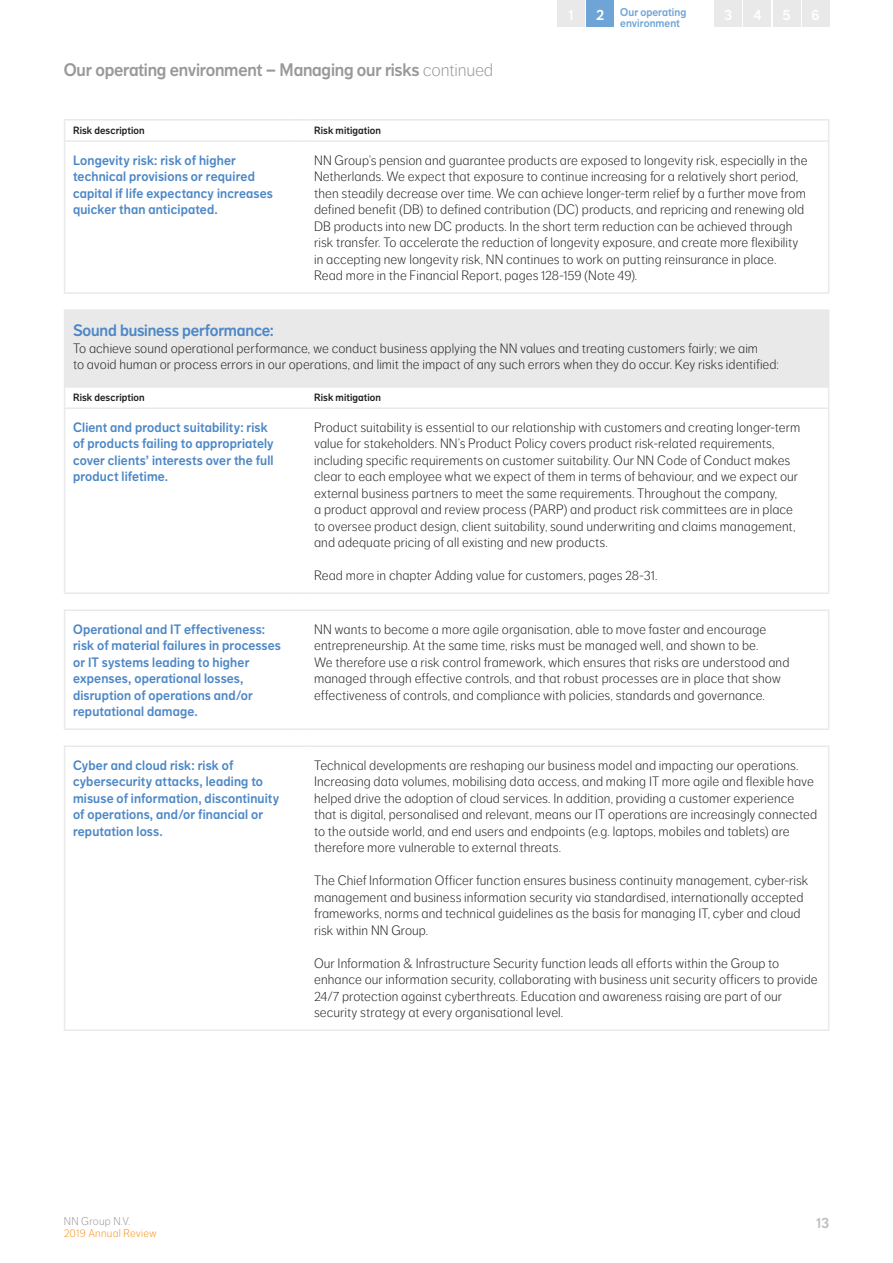
<style>
.page{position:relative;width:893px;height:1263px;background:#fff}
.page>*{position:absolute;margin:0;border:0;box-sizing:border-box;transform-origin:0 0}
.t1{font:18px "NN Dagny Display";letter-spacing:-.015em;color:#99999a}
.t2{font:16.5px "NN Dagny Display";letter-spacing:-.01em;color:#4d87c6}
.t3{font:15px "NN Dagny Display";color:#fff}
.t4{font:15px "NN Dagny Display";color:#bfbebe}
.t5{font:300 13.5px/16.5px "NN Dagny Text";letter-spacing:.005em;color:#231f20}
.t6{font:13.5px/16.5px "NN Dagny Display";letter-spacing:.01em;color:#4d87c6}
.t7{font:11.25px/10.9px "NN Dagny Display";letter-spacing:.005em;color:#6fa4d7}
.t8{font:300 11.25px "NN Dagny Text";letter-spacing:.015em;color:#f7931d}
.t9{font:300 11.25px "NN Dagny Text";letter-spacing:.02em;color:#99999a}
.t10{font:10.5px "NN Dagny Display";letter-spacing:.01em;color:#231f20}
.s1{font-family:"NN Dagny Text";font-weight:300}
</style>
<div class="page">
<div style="left:65px;top:310px;width:764px;height:77px;background:#eae9e9"></div>
<hr style="left:64px;top:140px;width:226px;height:2px;background:#eae9e9">
<hr style="left:64px;top:142px;width:1px;height:150px;background:#eae9e9">
<svg style="left:290px;top:140px;width:16px;height:2px"></svg>
<hr style="left:306px;top:140px;width:523px;height:2px;background:#eae9e9">
<hr style="left:828px;top:142px;width:1px;height:150px;background:#eae9e9">
<hr style="left:64px;top:292px;width:226px;height:2px;background:#eae9e9">
<svg style="left:290px;top:292px;width:16px;height:2px"></svg>
<hr style="left:306px;top:292px;width:523px;height:2px;background:#eae9e9">
<hr style="left:64px;top:409px;width:1px;height:183px;background:#eae9e9">
<hr style="left:828px;top:409px;width:1px;height:183px;background:#eae9e9">
<hr style="left:64px;top:592px;width:226px;height:2px;background:#eae9e9">
<svg style="left:290px;top:592px;width:16px;height:2px"></svg>
<hr style="left:306px;top:592px;width:523px;height:2px;background:#eae9e9">
<hr style="left:64px;top:609px;width:226px;height:2px;background:#eae9e9">
<hr style="left:64px;top:611px;width:1px;height:117px;background:#eae9e9">
<svg style="left:290px;top:609px;width:16px;height:2px"></svg>
<hr style="left:306px;top:609px;width:523px;height:2px;background:#eae9e9">
<hr style="left:828px;top:611px;width:1px;height:117px;background:#eae9e9">
<hr style="left:64px;top:728px;width:226px;height:2px;background:#eae9e9">
<svg style="left:290px;top:728px;width:16px;height:2px"></svg>
<hr style="left:306px;top:728px;width:523px;height:2px;background:#eae9e9">
<hr style="left:64px;top:745px;width:226px;height:2px;background:#eae9e9">
<hr style="left:64px;top:747px;width:1px;height:282px;background:#eae9e9">
<svg style="left:290px;top:745px;width:16px;height:2px"></svg>
<hr style="left:306px;top:745px;width:523px;height:2px;background:#eae9e9">
<hr style="left:828px;top:747px;width:1px;height:282px;background:#eae9e9">
<hr style="left:64px;top:1029px;width:226px;height:2px;background:#eae9e9">
<svg style="left:290px;top:1029px;width:16px;height:2px"></svg>
<hr style="left:306px;top:1029px;width:523px;height:2px;background:#eae9e9">
<hr style="left:64px;top:309px;width:226px;height:2px;background:#eae9e9">
<hr style="left:64px;top:311px;width:1px;height:75px;background:#eae9e9">
<svg style="left:290px;top:309px;width:16px;height:1px"></svg>
<hr style="left:306px;top:309px;width:523px;height:2px;background:#eae9e9">
<hr style="left:64px;top:386px;width:226px;height:2px;background:#eae9e9">
<svg style="left:64px;top:388px;width:1px;height:19px"></svg>
<svg style="left:290px;top:387px;width:16px;height:1px"></svg>
<hr style="left:306px;top:386px;width:523px;height:2px;background:#eae9e9">
<svg style="left:828px;top:388px;width:1px;height:19px"></svg>
<hr style="left:64px;top:119px;width:226px;height:2px;background:#eae9e9">
<svg style="left:64px;top:121px;width:1px;height:19px"></svg>
<svg style="left:290px;top:119px;width:16px;height:2px"></svg>
<hr style="left:306px;top:119px;width:523px;height:2px;background:#eae9e9">
<svg style="left:828px;top:121px;width:1px;height:19px"></svg>
<hr style="left:64px;top:407px;width:226px;height:2px;background:#eae9e9">
<svg style="left:290px;top:407px;width:16px;height:2px"></svg>
<hr style="left:306px;top:407px;width:523px;height:2px;background:#eae9e9">
<div style="left:558px;top:0;width:27px;height:27px;background:#eae9e9"></div>
<div style="left:587px;top:0;width:27px;height:27px;background:#6fa4d7"></div>
<div style="left:715px;top:0;width:27px;height:27px;background:#eae9e9"></div>
<div style="left:744px;top:0;width:27px;height:27px;background:#eae9e9"></div>
<div style="left:773px;top:0;width:27px;height:27px;background:#eae9e9"></div>
<div style="left:802px;top:0;width:27px;height:27px;background:#eae9e9"></div>
<h1 class="t1" style="left:64px;top:60px;width:431px">Our operating environment – Managing our risks <span class="s1">continued</span></h1>
<p class="t7" style="left:620px;top:7px;width:68px">Our operating environment</p>
<p class="t3" style="left:568px;top:6px;width:7px">1</p>
<p class="t3" style="left:596px;top:6px;width:9px">2</p>
<p class="t3" style="left:724px;top:6px;width:10px">3</p>
<p class="t3" style="left:782px;top:6px;width:10px">5</p>
<p class="t3" style="left:812px;top:6px;width:10px">6</p>
<p class="t10" style="left:73px;top:124px;width:73px">Risk description</p>
<p class="t10" style="left:314px;top:124px;width:68px">Risk mitigation</p>
<p class="t6" style="left:73px;top:152px;width:201px">Longevity risk: risk of higher technical provisions or required capital if life expectancy increases quicker than anticipated.</p>
<p class="t5" style="left:314px;top:152px;width:495px">NN Group’s pension and guarantee products are exposed to longevity risk, especially in the Netherlands. We expect that exposure to continue increasing for a relatively short period, then steadily decrease over time. We can achieve longer-term relief by a further move from defined benefit (DB) to defined contribution (DC) products, and repricing and renewing old DB products into new DC products. In the short term reduction can be achieved through risk transfer. To accelerate the reduction of longevity exposure, and create more flexibility in accepting new longevity risk, NN continues to work on putting reinsurance in place.<br>Read more in the Financial Report, pages 128-159 (Note 49).</p>
<p class="t2" style="left:73px;top:321px;width:202px">Sound business performance:</p>
<p class="t5" style="left:73px;top:340px;width:707px">To achieve sound operational performance, we conduct business applying the NN values and treating customers fairly; we aim<br>to avoid human or process errors in our operations, and limit the impact of any such errors when they do occur. Key risks identified:</p>
<p class="t10" style="left:73px;top:391px;width:73px">Risk description</p>
<p class="t10" style="left:314px;top:391px;width:68px">Risk mitigation</p>
<p class="t6" style="left:73px;top:419px;width:202px">Client and product suitability: risk of products failing to appropriately cover clients’ interests over the full product lifetime.</p>
<p class="t5" style="left:314px;top:419px;width:488px">Product suitability is essential to our relationship with customers and creating longer-term value for stakeholders. NN’s Product Policy covers product risk-related requirements, including specific requirements on customer suitability. Our NN Code of Conduct makes clear to each employee what we expect of them in terms of behaviour, and we expect our external business partners to meet the same requirements. Throughout the company,<br>a product approval and review process (PARP) and product risk committees are in place to oversee product design, client suitability, sound underwriting and claims management, and adequate pricing of all existing and new products.</p>
<p class="t5" style="left:314px;top:568px;width:345px">Read more in chapter Adding value for customers, pages 28-31.</p>
<p class="t6" style="left:73px;top:621px;width:209px">Operational and IT effectiveness: risk of material failures in processes or IT systems leading to higher expenses, operational losses, disruption of operations and/or reputational damage.</p>
<p class="t5" style="left:314px;top:621px;width:477px">NN wants to become a more agile organisation, able to move faster and encourage entrepreneurship. At the same time, risks must be managed well, and shown to be.<br>We therefore use a risk control framework, which ensures that risks are understood and managed through effective controls, and that robust processes are in place that show effectiveness of controls, and compliance with policies, standards and governance.</p>
<p class="t6" style="left:73px;top:757px;width:208px">Cyber and cloud risk: risk of cybersecurity attacks, leading to misuse of information, discontinuity of operations, and/or financial or reputation loss.</p>
<p class="t5" style="left:314px;top:757px;width:504px">Technical developments are reshaping our business model and impacting our operations.<br>Increasing data volumes, mobilising data access, and making IT more agile and flexible have helped drive the adoption of cloud services. In addition, providing a customer experience that is digital, personalised and relevant, means our IT operations are increasingly connected to the outside world, and end users and endpoints (e.g. laptops, mobiles and tablets) are therefore more vulnerable to external threats.</p>
<p class="t5" style="left:314px;top:872px;width:496px">The Chief Information Officer function ensures business continuity management, cyber-risk management and business information security via standardised, internationally accepted frameworks, norms and technical guidelines as the basis for managing IT, cyber and cloud risk within NN Group.</p>
<p class="t5" style="left:314px;top:955px;width:505px">Our Information &amp; Infrastructure Security function leads all efforts within the Group to enhance our information security, collaborating with business unit security officers to provide 24/7 protection against cyberthreats. Education and awareness raising are part of our security strategy at every organisational level.</p>
<p class="t9" style="left:64px;top:1215px;width:68px">NN Group N.V.</p>
<p class="t4" style="left:816px;top:1214px;width:15px">13</p>
<p class="t8" style="left:64px;top:1227px;width:95px">2019 Annual Review</p>
</div>
